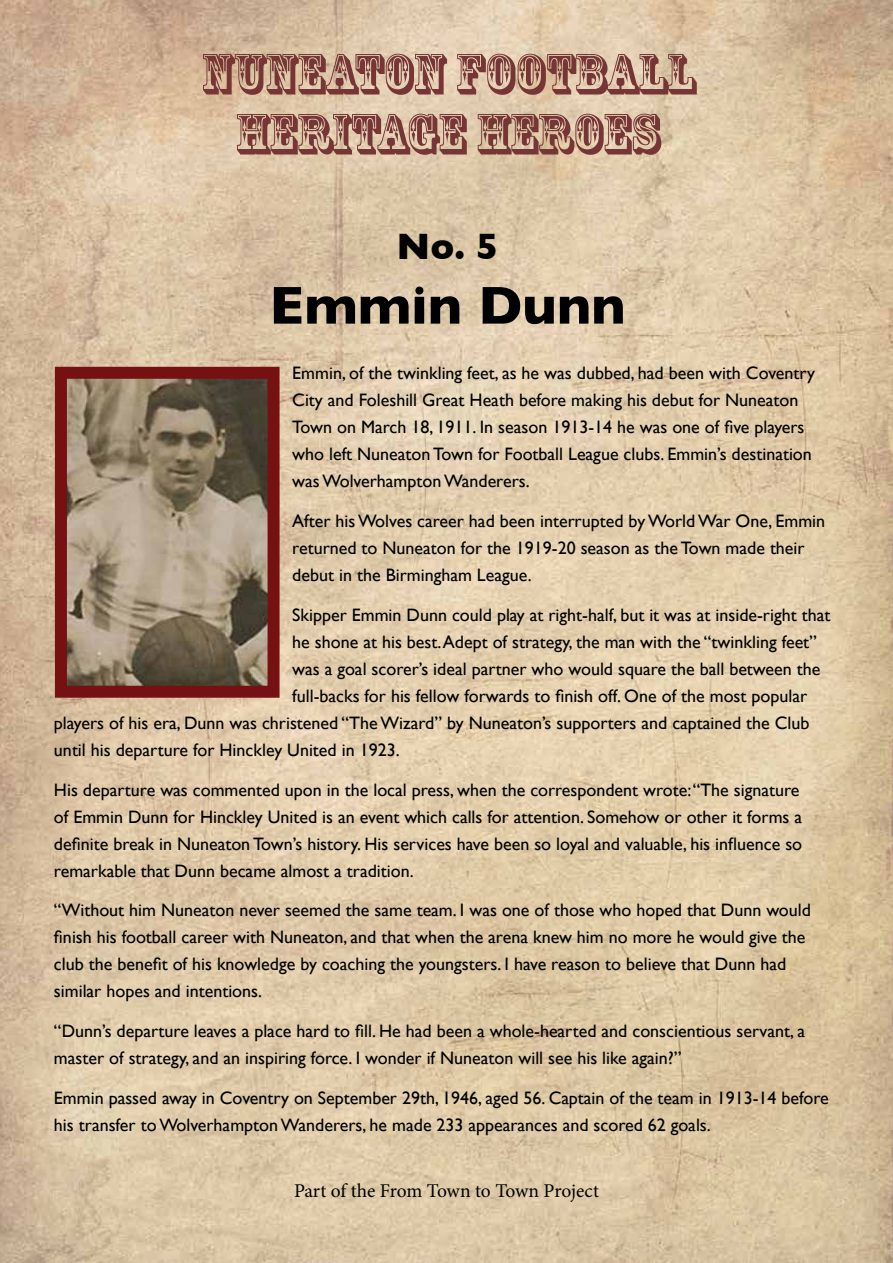
<style>
.page{position:relative;width:893px;height:1263px;background:#fff}
.page>*{position:absolute;margin:0;border:0;box-sizing:border-box;transform-origin:0 0}
.t1{font:54px/60px "Rosewood Std";color:#763636;text-align:center}
.t2{font:700 54px "Gill Sans";color:#000}
.t3{font:700 37.5px "Gill Sans";color:#000}
.t4{font:19.5px "Minion Pro";letter-spacing:-.01em;color:#000}
.t5{font:18px/27px "Gill Sans";color:#000}
</style>
<div class="page">
<img style="left:0;top:0;width:893px;height:1263px">
<img style="left:68px;top:380px;width:199px;height:305px">
<div style="left:55px;top:367px;width:225px;height:331px;border:12px solid #751112"></div>
<h1 class="t1" style="left:201px;top:44px;width:496px">NUNEATON FOOTBALL<br>HERITAGE HEROES</h1>
<h2 class="t3" style="left:396px;top:224px;width:103px">No. 5</h2>
<h1 class="t2" style="left:269px;top:274px;width:358px">Emmin Dunn</h1>
<p class="t5" style="left:292px;top:359px;width:524px">Emmin, of the twinkling feet, as he was dubbed, had been with Coventry City and Foleshill Great Heath before making his debut for Nuneaton Town on March 18, 1911. In season 1913-14 he was one of five players who left Nuneaton Town for Football League clubs. Emmin’s destination was Wolverhampton Wanderers.</p>
<p class="t5" style="left:292px;top:507px;width:534px">After his Wolves career had been interrupted by World War One, Emmin returned to Nuneaton for the 1919-20 season as the Town made their debut in the Birmingham League.</p>
<p class="t5" style="left:292px;top:601px;width:540px">Skipper Emmin Dunn could play at right-half, but it was at inside-right that</p>
<p class="t5" style="left:292px;top:628px;width:526px">he shone at his best. Adept of strategy, the man with the “twinkling feet”</p>
<p class="t5" style="left:292px;top:655px;width:530px">was a goal scorer’s ideal partner who would square the ball between the</p>
<p class="t5" style="left:292px;top:682px;width:516px">full-backs for his fellow forwards to finish off. One of the most popular</p>
<p class="t5" style="left:54px;top:709px;width:757px">players of his era, Dunn was christened “The Wizard” by Nuneaton’s supporters and captained the Club</p>
<p class="t5" style="left:54px;top:736px;width:347px">until his departure for Hinckley United in 1923.</p>
<p class="t5" style="left:54px;top:776px;width:750px">His departure was commented upon in the local press, when the correspondent wrote: “The signature of Emmin Dunn for Hinckley United is an event which calls for attention. Somehow or other it forms a definite break in Nuneaton Town’s history. His services have been so loyal and valuable, his influence so remarkable that Dunn became almost a tradition.</p>
<p class="t5" style="left:54px;top:896px;width:758px">“Without him Nuneaton never seemed the same team. I was one of those who hoped that Dunn would finish his football career with Nuneaton, and that when the arena knew him no more he would give the club the benefit of his knowledge by coaching the youngsters. I have reason to believe that Dunn had similar hopes and intentions.</p>
<p class="t5" style="left:54px;top:1017px;width:752px">“Dunn’s departure leaves a place hard to fill. He had been a whole-hearted and conscientious servant, a master of strategy, and an inspiring force. I wonder if Nuneaton will see his like again?”</p>
<p class="t5" style="left:54px;top:1084px;width:776px">Emmin passed away in Coventry on September 29th, 1946, aged 56. Captain of the team in 1913-14 before his transfer to Wolverhampton Wanderers, he made 233 appearances and scored 62 goals.</p>
<p class="t4" style="left:294px;top:1178px;width:306px">Part of the From Town to Town Project</p>
</div>
